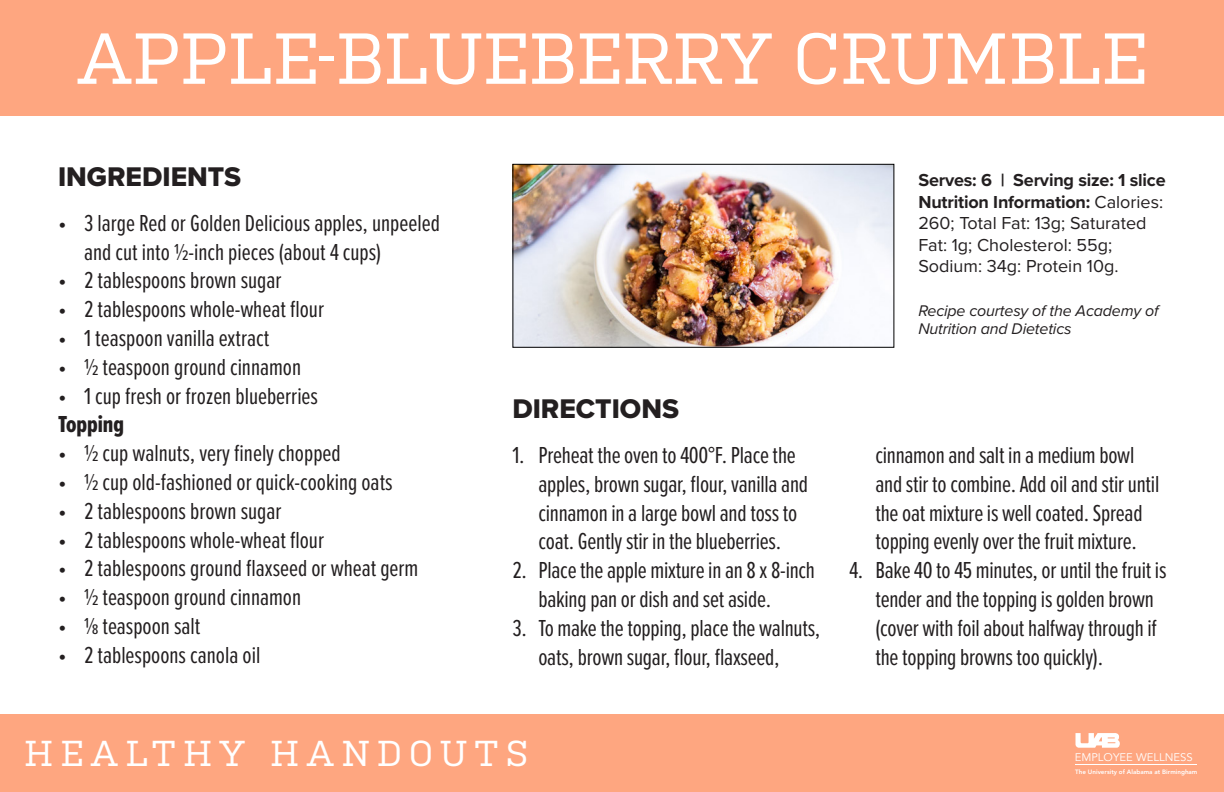
<style>
.page{position:relative;width:1224px;height:792px;background:#fff}
.page>*{position:absolute;margin:0;border:0;box-sizing:border-box;transform-origin:0 0}
.t1{font:72px "Kulturista";color:#fff}
.t2{font:36px "Kulturista";letter-spacing:.2em;color:#fff}
.t3{font:28px "Proxima Nova Extrabld";color:#231f20}
.t4{font:24px/28.8px "Proxima Nova Ex Cn";letter-spacing:-.01em;color:#231f20}
.t5{font:24px "Proxima Nova Ex Cn Extrabld";color:#231f20}
.t6{font:18px/21.6px "Proxima Nova";color:#231f20}
.t7{font:700 18px "Proxima Nova";letter-spacing:-.01em;color:#231f20}
.t8{font:italic 16px/18px "Proxima Nova";letter-spacing:-.01em;color:#231f20}
.t9{font:11px "Avenir LT Std";color:#fff}
.t10{font:800 6.2px "Avenir LT Std";color:#fff}
.s1{font-weight:700}
</style>
<div class="page">
<div style="left:0;top:714px;width:1224px;height:78px;background:#fea680"></div>
<div style="left:0;top:0;width:1224px;height:116px;background:#fea680"></div>
<svg style="left:1076px;top:733px;width:44px;height:15px"></svg>
<hr style="left:1076px;top:764px;width:121px;height:1px;background:#fff">
<img style="left:514px;top:166px;width:378px;height:180px">
<div style="left:512px;top:164px;width:382px;height:184px;border:1px solid #000"></div>
<p class="t1" style="left:77px;top:17px;width:1072px">APPLE-BLUEBERRY CRUMBLE</p>
<p class="t3" style="left:58px;top:156px;width:185px">INGREDIENTS</p>
<p class="t4" style="left:84px;top:207px;width:357px;text-indent:-26px">• 3 large Red or Golden Delicious apples, unpeeled and cut into ½-inch pieces (about 4 cups)</p>
<p class="t4" style="left:58px;top:265px;width:225px">• 2 tablespoons brown sugar</p>
<p class="t4" style="left:58px;top:294px;width:268px">• 2 tablespoons whole-wheat flour</p>
<p class="t4" style="left:58px;top:323px;width:213px">• 1 teaspoon vanilla extract</p>
<p class="t4" style="left:58px;top:351px;width:245px">• ½ teaspoon ground cinnamon</p>
<p class="t4" style="left:58px;top:380px;width:262px">• 1 cup fresh or frozen blueberries</p>
<p class="t5" style="left:58px;top:407px;width:68px">Topping</p>
<p class="t4" style="left:58px;top:438px;width:284px">• ½ cup walnuts, very finely chopped</p>
<p class="t4" style="left:58px;top:467px;width:336px">• ½ cup old-fashioned or quick-cooking oats</p>
<p class="t4" style="left:58px;top:495px;width:225px">• 2 tablespoons brown sugar</p>
<p class="t4" style="left:58px;top:524px;width:268px">• 2 tablespoons whole-wheat flour</p>
<p class="t4" style="left:58px;top:553px;width:362px">• 2 tablespoons ground flaxseed or wheat germ</p>
<p class="t4" style="left:58px;top:582px;width:245px">• ½ teaspoon ground cinnamon</p>
<p class="t4" style="left:58px;top:611px;width:144px">• ⅛ teaspoon salt</p>
<p class="t4" style="left:58px;top:639px;width:204px">• 2 tablespoons canola oil</p>
<p class="t3" style="left:512px;top:388px;width:168px">DIRECTIONS</p>
<p class="t4" style="left:538px;top:440px;width:271px;text-indent:-26px">1. Preheat the oven to 400°F. Place the apples, brown sugar, flour, vanilla and cinnamon in a large bowl and toss to coat. Gently stir in the blueberries.</p>
<p class="t4" style="left:538px;top:555px;width:278px;text-indent:-26px">2. Place the apple mixture in an 8 x 8-inch baking pan or dish and set aside.</p>
<p class="t4" style="left:538px;top:612px;width:284px;text-indent:-26px">3. To make the topping, place the walnuts, oats, brown sugar, flour, flaxseed,</p>
<p class="t2" style="left:24px;top:732px;width:506px">HEALTHY HANDOUTS</p>
<p class="t7" style="left:918px;top:167px;width:249px">Serves: 6 | Serving size: 1 slice</p>
<p class="t6" style="left:918px;top:190px;width:246px"><span class="s1">Nutrition Information:</span> Calories:<br>260; Total Fat: 13g; Saturated<br>Fat: 1g; Cholesterol: 55g;<br>Sodium: 34g: Protein 10g.</p>
<p class="t8" style="left:918px;top:301px;width:242px">Recipe courtesy of the Academy of<br>Nutrition and Dietetics</p>
<p class="t4" style="left:875px;top:440px;width:285px">cinnamon and salt in a medium bowl and stir to combine. Add oil and stir until the oat mixture is well coated. Spread topping evenly over the fruit mixture.</p>
<p class="t4" style="left:875px;top:555px;width:293px;text-indent:-26px">4. Bake 40 to 45 minutes, or until the fruit is tender and the topping is golden brown (cover with foil about halfway through if the topping browns too quickly).</p>
<p class="t9" style="left:1075px;top:751px;width:119px">EMPLOYEE WELLNESS</p>
<p class="t10" style="left:1075px;top:768px;width:124px">The University of Alabama at Birmingham</p>
</div>
